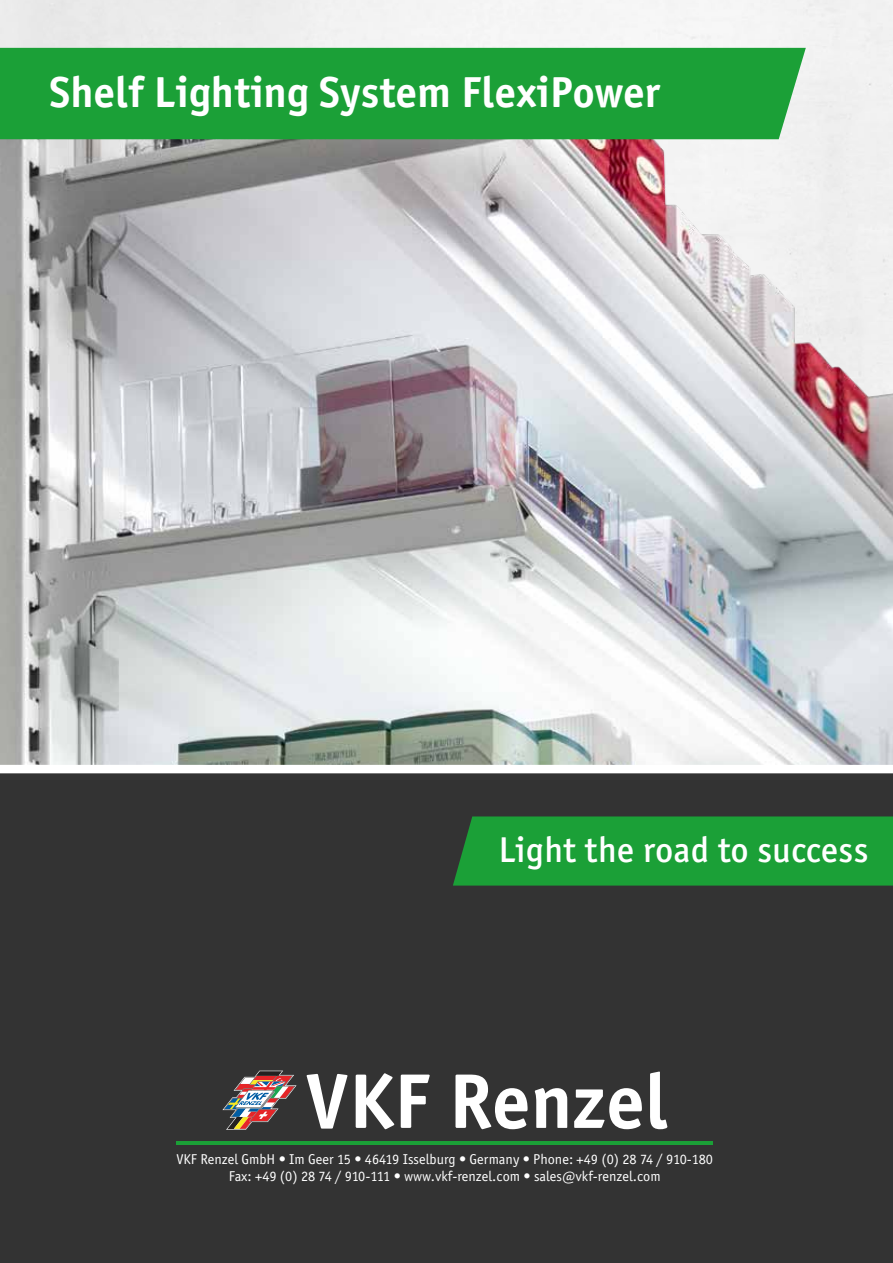
<style>
.page{position:relative;width:893px;height:1263px;background:#fff}
.page>*{position:absolute;margin:0;border:0;box-sizing:border-box;transform-origin:0 0}
.t1{font:77.85px "Officina Sans Bold ITC";color:#fff}
.t2{font:43.5px "Officina Sans Bold ITC";color:#fff}
.t3{font:36px "Officina Sans Medium ITC";color:#fff}
.t4{font:14.25px/17.1px "Officina Sans Book ITC";color:#fff;text-align:center}
</style>
<div class="page">
<div style="left:0;top:769px;width:893px;height:494px;background:#333"></div>
<img style="left:0;top:55px;width:893px;height:710px">
<div style="left:453px;top:816px;width:440px;height:69px;background:#1ba037"></div>
<div style="left:0;top:48px;width:806px;height:91px;background:#1ba037"></div>
<div style="left:0;top:765px;width:893px;height:8px;background:#fff"></div>
<hr style="left:176px;top:1141px;width:537px;height:3px;background:#1ba037">
<svg style="left:222px;top:1071px;width:75px;height:59px"></svg>
<h2 class="t2" style="left:50px;top:65px;width:612px">Shelf Lighting System FlexiPower</h2>
<h3 class="t3" style="left:499px;top:829px;width:371px">Light the road to success</h3>
<h1 class="t1" style="left:305px;top:1053px;width:364px">VKF Renzel</h1>
<p class="t4" style="left:176px;top:1150px;width:538px">VKF Renzel GmbH • Im Geer 15 • 46419 Isselburg • Germany • Phone: +49 (0) 28 74 / 910-180<br>Fax: +49 (0) 28 74 / 910-111 • www.vkf-renzel.com • sales@vkf-renzel.com</p>
</div>
